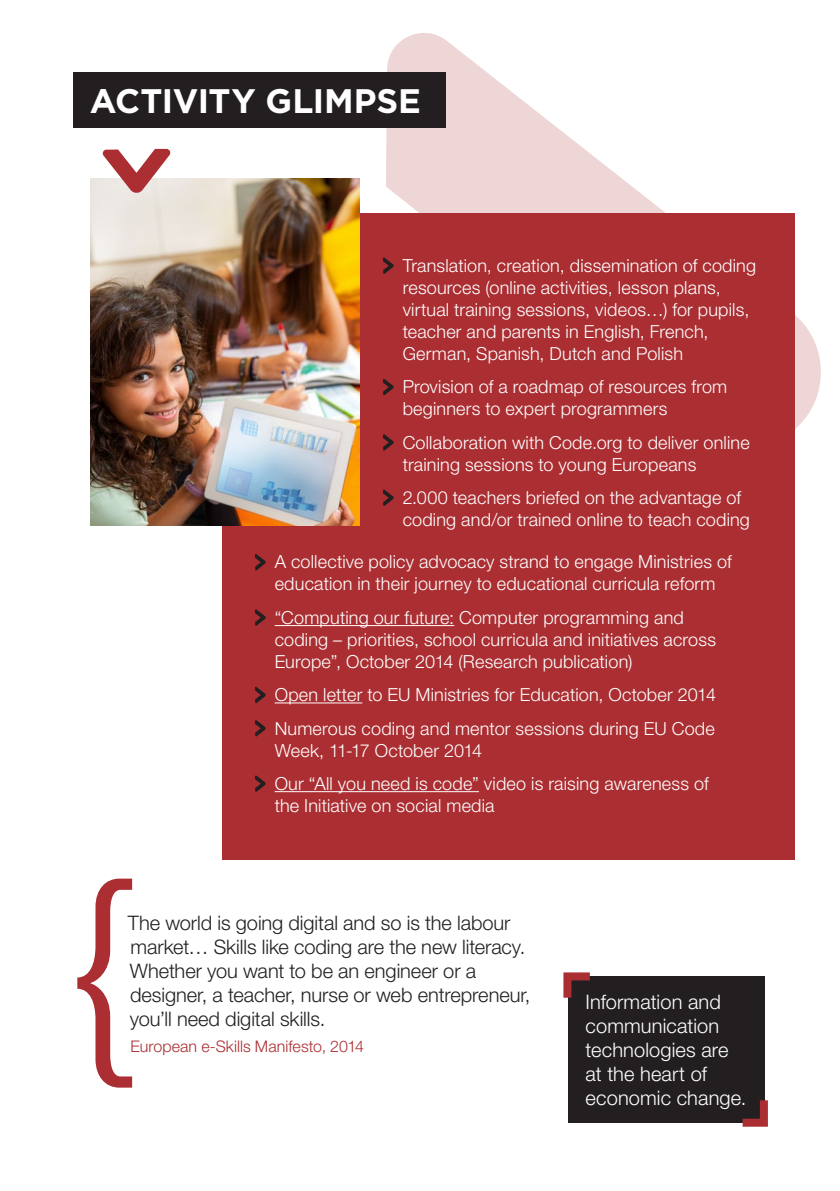
<style>
.page{position:relative;width:840px;height:1191px;background:#fff}
.page>*{position:absolute;margin:0;border:0;box-sizing:border-box;transform-origin:0 0}
.t1{font:300 233.2px "Frutiger LT Std";color:#ab2e32}
.t2{font:700 34px "Gotham HTF";letter-spacing:-.005em;color:#fff}
.t3{font:300 20px/24px "Helvetica Neue LT Std";letter-spacing:-.005em;color:#231f20}
.t4{font:300 20px/24px "Helvetica Neue LT Std";letter-spacing:.005em;color:#fff}
.t5{font:300 18px/22px "Helvetica Neue LT Std";letter-spacing:.01em;color:#fff}
.t6{font:300 16px "Helvetica Neue LT Std";letter-spacing:.005em;color:#ab2e32}
</style>
<div class="page">
<svg style="left:379px;top:33px;width:442px;height:680px"></svg>
<div style="left:222px;top:214px;width:571px;height:646px;background:#ab2e32"></div>
<svg style="left:383px;top:257px;width:10px;height:17px"></svg>
<svg style="left:383px;top:379px;width:10px;height:16px"></svg>
<svg style="left:383px;top:434px;width:10px;height:17px"></svg>
<svg style="left:383px;top:489px;width:10px;height:17px"></svg>
<img style="left:91px;top:179px;width:268px;height:347px">
<div style="left:73px;top:72px;width:372px;height:56px;background:#231f20"></div>
<hr style="left:274px;top:625px;width:180px;height:1px;background:#fff">
<hr style="left:274px;top:702px;width:88px;height:1px;background:#fff">
<hr style="left:274px;top:791px;width:204px;height:1px;background:#fff">
<svg style="left:255px;top:554px;width:11px;height:16px"></svg>
<svg style="left:255px;top:609px;width:11px;height:17px"></svg>
<svg style="left:255px;top:686px;width:11px;height:17px"></svg>
<svg style="left:255px;top:720px;width:11px;height:17px"></svg>
<svg style="left:255px;top:775px;width:11px;height:17px"></svg>
<div style="left:568px;top:976px;width:196px;height:146px;background:#231f20"></div>
<svg style="left:563px;top:972px;width:27px;height:26px"></svg>
<svg style="left:734px;top:1092px;width:34px;height:35px"></svg>
<svg style="left:102px;top:149px;width:69px;height:44px"></svg>
<h2 class="t2" style="left:90px;top:82px;width:332px">ACTIVITY GLIMPSE</h2>
<p class="t5" style="left:402px;top:254px;width:355px">Translation, creation, dissemination of coding resources (online activities, lesson plans, virtual training sessions, videos…) for pupils, teacher and parents in English, French, German, Spanish, Dutch and Polish</p>
<p class="t5" style="left:402px;top:375px;width:326px">Provision of a roadmap of resources from beginners to expert programmers</p>
<p class="t5" style="left:402px;top:431px;width:348px">Collaboration with Code.org to deliver online training sessions to young Europeans</p>
<p class="t5" style="left:402px;top:486px;width:348px">2.000 teachers briefed on the advantage of coding and/or trained online to teach coding</p>
<p class="t5" style="left:274px;top:550px;width:458px">A collective policy advocacy strand to engage Ministries of education in their journey to educational curricula reform</p>
<p class="t5" style="left:274px;top:606px;width:442px">“Computing our future: Computer programming and coding – priorities, school curricula and initiatives across<br>Europe”, October 2014 (Research publication)</p>
<p class="t5" style="left:274px;top:677px;width:442px;line-height:33.4px">Open letter to EU Ministries for Education, October 2014<br>Numerous coding and mentor sessions during EU Code</p>
<p class="t5" style="left:274px;top:733px;width:435px;line-height:33.4px">Week, 11-17 October 2014<br>Our “All you need is code” video is raising awareness of</p>
<p class="t5" style="left:274px;top:794px;width:221px">the Initiative on social media</p>
<h1 class="t1" style="left:68px;top:842px;width:66px">{</h1>
<p class="t3" style="left:128px;top:910px;width:404px">The world is going digital and so is the labour market… Skills like coding are the new literacy.<br>Whether you want to be an engineer or a designer, a teacher, nurse or web entrepreneur, you’ll need digital skills.</p>
<p class="t6" style="left:130px;top:1036px;width:235px">European e-Skills Manifesto, 2014</p>
<p class="t4" style="left:585px;top:989px;width:162px">Information and communication technologies are at the heart of economic change.</p>
</div>
